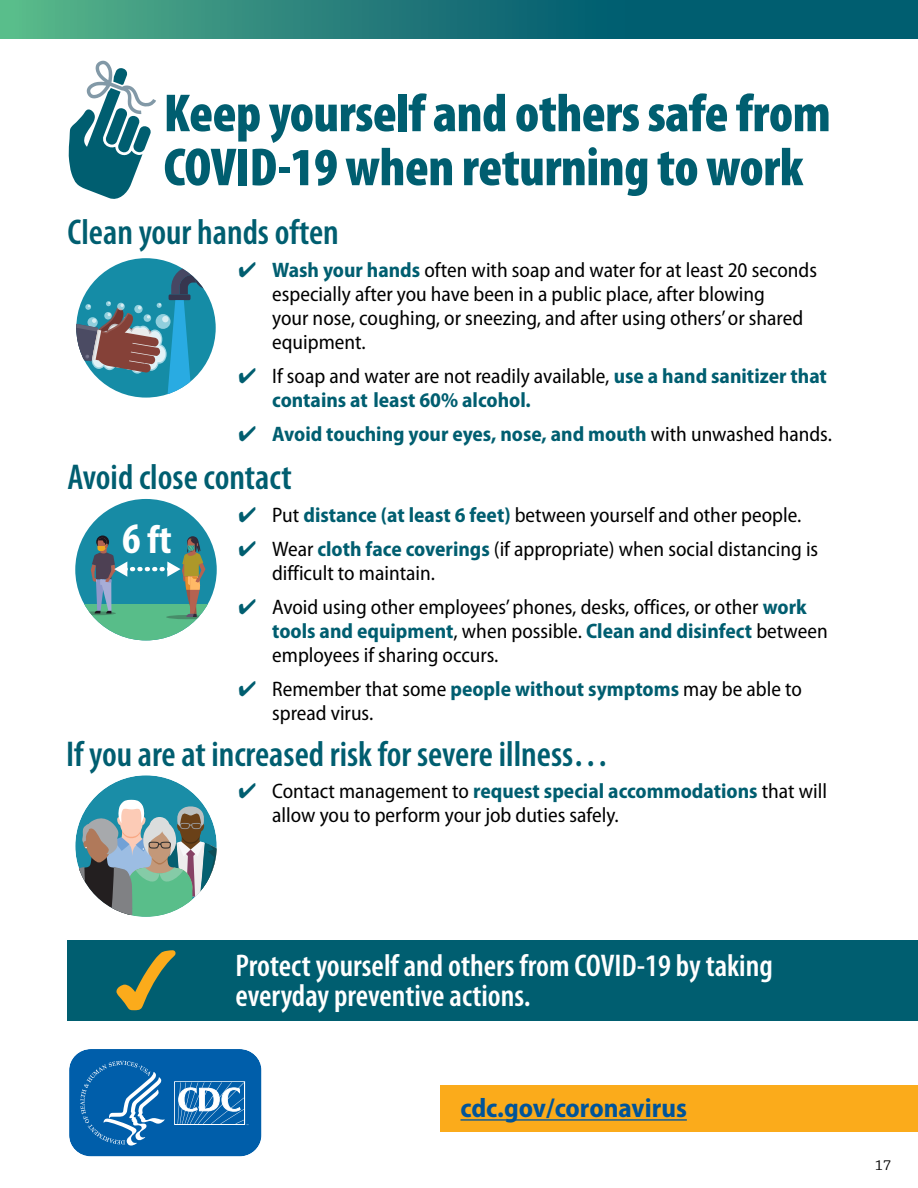
<style>
.page{position:relative;width:918px;height:1188px;background:#fff}
.page>*{position:absolute;margin:0;border:0;box-sizing:border-box;transform-origin:0 0}
.H2_B{font:900 condensed 54px/54px "Myriad Pro";letter-spacing:-.01em;color:#005e70}
.t1{font:700 condensed 40.2px "Myriad Pro";color:#fff}
.t2{font:600 condensed 36px "Myriad Pro";color:#005e70}
.t3{font:600 condensed 31.5px/30px "Myriad Pro";color:#fff}
.P_page_number{font:700 semi-condensed 27px "Myriad Pro";color:#005499}
.t4{font:semi-condensed 21px/24px "Myriad Pro";color:#000}
.t5{font:700 semi-condensed 21px/24px "Myriad Pro";color:#005e70}
.t6{font:15px "Chaparral Pro";color:#000}
.s1{color:#005e70}
.s2{font-weight:700;color:#005e70}
.s3{font-weight:400;color:#000}
.s4{font-size:43.65px}
</style>
<div class="page">
<svg style="left:1px;top:0;width:917px;height:38px;background:#1e7978"></svg>
<hr style="left:0;top:0;width:1px;height:38px;background:#59be8b">
<div style="left:441px;top:1085px;width:477px;height:47px;background:#fbab1b"></div>
<div style="left:68px;top:940px;width:850px;height:81px;background:#005e70"></div>
<svg style="left:116px;top:950px;width:60px;height:60px"></svg>
<svg style="left:69px;top:1049px;width:193px;height:108px;background:#2374b5"></svg>
<hr style="left:460px;top:1119px;width:227px;height:2px;background:#005499">
<div style="left:75px;top:499px;width:142px;height:141px;background:#178ba5;border-radius:71px"></div>
<svg style="left:84px;top:605px;width:124px;height:35px;fill:#58bd89"></svg>
<svg style="left:79px;top:611px;width:37px;height:4px"></svg>
<svg style="left:166px;top:615px;width:41px;height:4px"></svg>
<svg style="left:96px;top:535px;width:13px;height:13px"></svg>
<svg style="left:91px;top:537px;width:115px;height:80px"></svg>
<div style="left:76px;top:258px;width:140px;height:140px;background:#158ca6;border-radius:50%"></div>
<div style="left:169px;top:294px;width:22px;height:6px;background:#37364f"></div>
<svg style="left:171px;top:263px;width:36px;height:31px"></svg>
<svg style="left:76px;top:300px;width:116px;height:98px"></svg>
<div style="left:75px;top:775px;width:142px;height:142px;background:#1a8da7;border-radius:50%"></div>
<svg style="left:75px;top:799px;width:142px;height:118px"></svg>
<svg style="left:68px;top:61px;width:88px;height:138px"></svg>
<h2 class="H2_B" style="left:164px;top:87px;width:669px">Keep yourself and others safe from<br>COVID-19 when returning to work</h2>
<h2 class="t2" style="left:68px;top:213px;width:273px">Clean your hands often</h2>
<p class="t4" style="left:272px;top:259px;width:546px;text-indent:-34px"><span class="s1">✔</span> <span class="s2">Wash your hands</span> often with soap and water for at least 20 seconds especially after you have been in a public place, after blowing<br>your nose, coughing, or sneezing, and after using others’ or shared equipment.</p>
<p class="t5" style="left:272px;top:365px;width:556px;text-indent:-34px">✔ <span class="s3">If soap and water are not readily available,</span> use a hand sanitizer that contains at least 60% alcohol.</p>
<p class="t5" style="left:238px;top:423px;width:595px">✔ Avoid touching your eyes, nose, and mouth <span class="s3">with unwashed hands.</span></p>
<h2 class="t2" style="left:68px;top:458px;width:226px">Avoid close contact</h2>
<p class="t4" style="left:238px;top:504px;width:564px"><span class="s1">✔</span> Put <span class="s2">distance (at least 6 feet)</span> between yourself and other people.</p>
<p class="t4" style="left:272px;top:538px;width:548px;text-indent:-34px"><span class="s1">✔</span> Wear <span class="s2">cloth face coverings</span> (if appropriate) when social distancing is difficult to maintain.</p>
<p class="t4" style="left:272px;top:596px;width:557px;text-indent:-34px"><span class="s1">✔</span> Avoid using other employees’ phones, desks, offices, or other <span class="s2">work tools and equipment</span>, when possible. <span class="s2">Clean and disinfect</span> between employees if sharing occurs.</p>
<p class="t4" style="left:272px;top:678px;width:531px;text-indent:-34px"><span class="s1">✔</span> Remember that some <span class="s2">people without symptoms</span> may be able to spread virus.</p>
<h2 class="t2" style="left:66px;top:734px;width:544px">If you are at increased risk for severe illness…</h2>
<p class="t4" style="left:272px;top:779px;width:556px;text-indent:-34px"><span class="s1">✔</span> Contact management to <span class="s2">request special accommodations</span> that will allow you to perform your job duties safely.</p>
<h2 class="t1" style="left:122px;top:514px;width:51px"><span class="s4">6</span> ft</h2>
<h2 class="t3" style="left:235px;top:951px;width:539px">Protect yourself and others from COVID-19 by taking everyday preventive actions.</h2>
<p class="P_page_number" style="left:460px;top:1093px;width:228px">cdc.gov/coronavirus</p>
<p class="t6" style="left:875px;top:1157px;width:17px">17</p>
</div>
